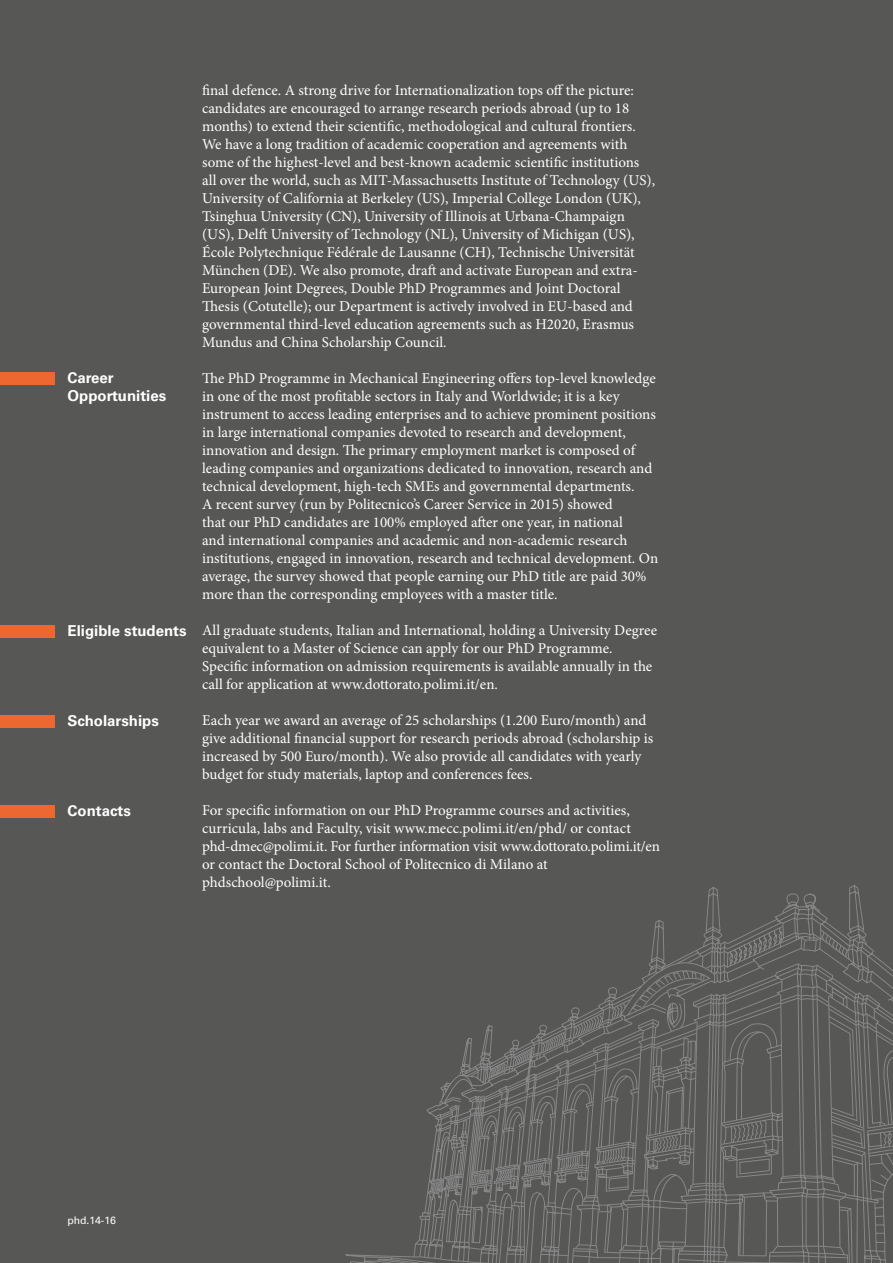
<style>
.page{position:relative;width:893px;height:1263px;background:#575756}
.page>*{position:absolute;margin:0;border:0;box-sizing:border-box;transform-origin:0 0}
.t1{font:15px/18px "Minion Pro";color:#fff}
.t2{font:700 15px/18px "Univers LT Std";color:#fff}
.t3{font:10.5px "Univers LT Std";letter-spacing:-.01em;color:#fff}
</style>
<div class="page">
<svg style="left:345px;top:931px;width:548px;height:332px"></svg>
<svg style="left:413px;top:971px;width:480px;height:292px"></svg>
<div style="left:0;top:625px;width:54px;height:13px;background:#ec6830"></div>
<div style="left:0;top:715px;width:54px;height:13px;background:#ec6830"></div>
<div style="left:0;top:805px;width:54px;height:12px;background:#ec6830"></div>
<div style="left:0;top:372px;width:54px;height:13px;background:#ec6830"></div>
<p class="t2" style="left:68px;top:369px;width:100px">Career<br>Opportunities</p>
<p class="t2" style="left:68px;top:622px;width:120px">Eligible students</p>
<p class="t2" style="left:68px;top:712px;width:93px">Scholarships</p>
<p class="t2" style="left:68px;top:801px;width:65px">Contacts</p>
<p class="t1" style="left:202px;top:81px;width:455px">final defence. A strong drive for Internationalization tops off the picture: candidates are encouraged to arrange research periods abroad (up to 18 months) to extend their scientific, methodological and cultural frontiers.<br>We have a long tradition of academic cooperation and agreements with some of the highest-level and best-known academic scientific institutions all over the world, such as MIT-Massachusetts Institute of Technology (US), University of California at Berkeley (US), Imperial College London (UK), Tsinghua University (CN), University of Illinois at Urbana-Champaign (US), Delft University of Technology (NL), University of Michigan (US), École Polytechnique Fédérale de Lausanne (CH), Technische Universität München (DE). We also promote, draft and activate European and extra-European Joint Degrees, Double PhD Programmes and Joint Doctoral Thesis (Cotutelle); our Department is actively involved in EU-based and governmental third-level education agreements such as H2020, Erasmus Mundus and China Scholarship Council.</p>
<p class="t1" style="left:202px;top:369px;width:458px">The PhD Programme in Mechanical Engineering offers top-level knowledge in one of the most profitable sectors in Italy and Worldwide; it is a key instrument to access leading enterprises and to achieve prominent positions in large international companies devoted to research and development, innovation and design. The primary employment market is composed of leading companies and organizations dedicated to innovation, research and technical development, high-tech SMEs and governmental departments.<br>A recent survey (run by Politecnico’s Career Service in 2015) showed<br>that our PhD candidates are 100% employed after one year, in national<br>and international companies and academic and non-academic research institutions, engaged in innovation, research and technical development. On average, the survey showed that people earning our PhD title are paid 30% more than the corresponding employees with a master title.</p>
<p class="t1" style="left:202px;top:621px;width:456px">All graduate students, Italian and International, holding a University Degree equivalent to a Master of Science can apply for our PhD Programme.<br>Specific information on admission requirements is available annually in the call for application at www.dottorato.polimi.it/en.</p>
<p class="t1" style="left:202px;top:711px;width:453px">Each year we award an average of 25 scholarships (1.200 Euro/month) and give additional financial support for research periods abroad (scholarship is increased by 500 Euro/month). We also provide all candidates with yearly budget for study materials, laptop and conferences fees.</p>
<p class="t1" style="left:202px;top:801px;width:459px">For specific information on our PhD Programme courses and activities, curricula, labs and Faculty, visit www.mecc.polimi.it/en/phd/ or contact phd-dmec@polimi.it. For further information visit www.dottorato.polimi.it/en or contact the Doctoral School of Politecnico di Milano at phdschool@polimi.it.</p>
<p class="t3" style="left:67px;top:1214px;width:50px">phd.14-16</p>
</div>
